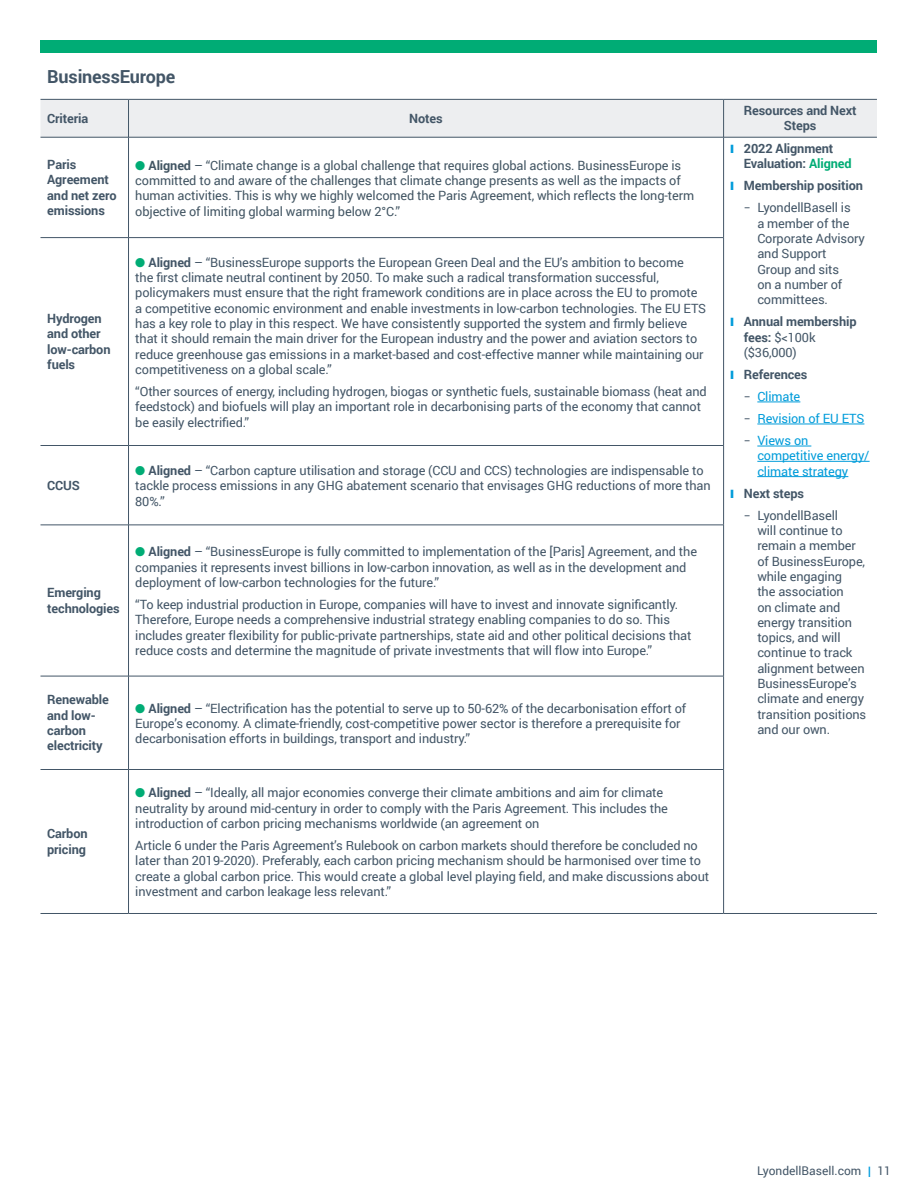
<style>
.page{position:relative;width:918px;height:1188px;background:#fff}
.page>*{position:absolute;margin:0;border:0;box-sizing:border-box;transform-origin:0 0}
.t1{font:700 18px "Roboto";letter-spacing:-.01em;color:#435667}
.t2{font:12.75px/15.3px "Roboto";letter-spacing:-.01em;color:#435667}
.t3{font:12.75px/15.3px "Roboto";letter-spacing:-.01em;color:#425563}
.t4{font:700 12.75px/15.3px "Roboto";letter-spacing:-.01em;color:#435667}
.t5{font:12.75px/22px "Roboto";letter-spacing:-.01em;color:#009cda}
.t6{font:12px "Roboto";color:#435667}
.s1{color:#00ac75}
.s2{font-weight:700}
.s3{color:#009cda}
.s4{font-weight:400;font-size:12px}
.s5{font-weight:400}
.s6{font-weight:700;color:#435667}
.s7{font-size:12px;color:#435667}
.s8{font-size:12px}
.s9{font-size:13.5px;color:#009cde}
</style>
<div class="page">
<div style="left:40px;top:40px;width:837px;height:13px;background:#00ac75"></div>
<div style="left:40px;top:100px;width:837px;height:37px;background:#edeef0"></div>
<hr style="left:40px;top:99px;width:89px;height:1px;background:#435667">
<hr style="left:129px;top:99px;width:595px;height:1px;background:#435667">
<hr style="left:128px;top:100px;width:1px;height:37px;background:#435667">
<hr style="left:724px;top:99px;width:153px;height:1px;background:#435667">
<hr style="left:723px;top:100px;width:1px;height:37px;background:#435667">
<hr style="left:40px;top:137px;width:89px;height:1px;background:#435667">
<hr style="left:129px;top:137px;width:595px;height:1px;background:#435667">
<hr style="left:128px;top:137px;width:1px;height:100px;background:#435667">
<hr style="left:724px;top:137px;width:153px;height:1px;background:#435667">
<hr style="left:723px;top:137px;width:1px;height:100px;background:#435667">
<hr style="left:40px;top:237px;width:89px;height:1px;background:#435667">
<hr style="left:129px;top:237px;width:595px;height:1px;background:#435667">
<hr style="left:128px;top:238px;width:1px;height:207px;background:#435667">
<hr style="left:723px;top:238px;width:1px;height:207px;background:#435667">
<hr style="left:40px;top:445px;width:89px;height:1px;background:#435667">
<hr style="left:129px;top:445px;width:595px;height:1px;background:#435667">
<hr style="left:128px;top:446px;width:1px;height:79px;background:#435667">
<hr style="left:723px;top:446px;width:1px;height:79px;background:#435667">
<hr style="left:40px;top:525px;width:89px;height:1px;background:#435667">
<hr style="left:129px;top:525px;width:595px;height:1px;background:#435667">
<hr style="left:128px;top:525px;width:1px;height:151px;background:#435667">
<hr style="left:723px;top:525px;width:1px;height:151px;background:#435667">
<hr style="left:40px;top:676px;width:89px;height:1px;background:#435667">
<hr style="left:129px;top:676px;width:595px;height:1px;background:#435667">
<hr style="left:128px;top:676px;width:1px;height:93px;background:#435667">
<hr style="left:723px;top:676px;width:1px;height:93px;background:#435667">
<hr style="left:40px;top:769px;width:89px;height:1px;background:#435667">
<hr style="left:129px;top:769px;width:595px;height:1px;background:#435667">
<hr style="left:128px;top:770px;width:1px;height:143px;background:#435667">
<hr style="left:723px;top:770px;width:1px;height:143px;background:#435667">
<hr style="left:40px;top:913px;width:89px;height:1px;background:#435667">
<hr style="left:129px;top:913px;width:595px;height:1px;background:#435667">
<hr style="left:724px;top:913px;width:153px;height:1px;background:#435667">
<hr style="left:757px;top:402px;width:43px;height:1px;background:#009cda">
<hr style="left:757px;top:424px;width:107px;height:1px;background:#009cda">
<hr style="left:757px;top:446px;width:54px;height:1px;background:#009cda">
<hr style="left:757px;top:461px;width:113px;height:1px;background:#009cda">
<hr style="left:757px;top:476px;width:91px;height:1px;background:#009cda">
<h1 class="t1" style="left:47px;top:64px;width:130px">BusinessEurope</h1>
<p class="t4" style="left:47px;top:110px;width:43px">Criteria</p>
<p class="t4" style="left:409px;top:110px;width:35px">Notes</p>
<p class="t4" style="left:744px;top:102px;width:114px;text-align:center">Resources and Next<br>Steps</p>
<p class="t4" style="left:47px;top:156px;width:71px">Paris<br>Agreement and net zero emissions</p>
<p class="t3" style="left:135px;top:157px;width:560px"><span class="s1">●</span> <span class="s2">Aligned</span> – “Climate change is a global challenge that requires global actions. BusinessEurope is committed to and aware of the challenges that climate change presents as well as the impacts of human activities. This is why we highly welcomed the Paris Agreement, which reflects the long-term objective of limiting global warming below 2°C.”</p>
<p class="t4" style="left:744px;top:140px;width:109px;text-indent:-14px"><span class="s3">❙</span> 2022 Alignment<br>Evaluation: <span class="s1">Aligned</span></p>
<p class="t4" style="left:730px;top:174px;width:134px;line-height:22px;text-align:center"><span class="s3">❙</span> Membership position <span class="s4">−</span> <span class="s5">LyondellBasell is</span></p>
<p class="t2" style="left:757px;top:215px;width:109px">a member of the<br>Corporate Advisory and Support<br>Group and sits<br>on a number of committees.</p>
<p class="t4" style="left:744px;top:314px;width:114px;text-indent:-14px"><span class="s3">❙</span> Annual membership fees: <span class="s5">$&lt;100k ($36,000)</span></p>
<p class="t5" style="left:744px;top:363px;width:122px;text-indent:-14px">❙ <span class="s6">References<br></span><span class="s7">−</span> Climate<br><span class="s7">−</span> Revision of EU ETS <span class="s7">−</span> Views on</p>
<p class="t5" style="left:757px;top:448px;width:114px;line-height:15.3px">competitive energy/ climate strategy</p>
<p class="t2" style="left:744px;top:482px;width:96px;line-height:22px;text-indent:-14px"><span class="s3">❙</span> <span class="s2">Next steps<br></span><span class="s8">−</span> LyondellBasell</p>
<p class="t2" style="left:757px;top:522px;width:110px">will continue to remain a member of BusinessEurope, while engaging<br>the association<br>on climate and energy transition topics, and will continue to track alignment between<br>BusinessEurope’s climate and energy transition positions and our own.</p>
<p class="t2" style="left:135px;top:254px;width:572px"><span class="s1">●</span> <span class="s2">Aligned</span> – “BusinessEurope supports the European Green Deal and the EU’s ambition to become<br>the first climate neutral continent by 2050. To make such a radical transformation successful, policymakers must ensure that the right framework conditions are in place across the EU to promote a competitive economic environment and enable investments in low-carbon technologies. The EU ETS has a key role to play in this respect. We have consistently supported the system and firmly believe that it should remain the main driver for the European industry and the power and aviation sectors to reduce greenhouse gas emissions in a market-based and cost-effective manner while maintaining our competitiveness on a global scale.”</p>
<p class="t2" style="left:135px;top:383px;width:573px">“Other sources of energy, including hydrogen, biogas or synthetic fuels, sustainable biomass (heat and feedstock) and biofuels will play an important role in decarbonising parts of the economy that cannot be easily electrified.”</p>
<p class="t4" style="left:47px;top:310px;width:65px">Hydrogen and other low-carbon fuels</p>
<p class="t2" style="left:135px;top:462px;width:577px"><span class="s1">●</span> <span class="s2">Aligned</span> – “Carbon capture utilisation and storage (CCU and CCS) technologies are indispensable to tackle process emissions in any GHG abatement scenario that envisages GHG reductions of more than<br>80%.”</p>
<p class="t4" style="left:47px;top:477px;width:34px">CCUS</p>
<p class="t2" style="left:135px;top:544px;width:563px"><span class="s1">●</span> <span class="s2">Aligned</span> – “BusinessEurope is fully committed to implementation of the [Paris] Agreement, and the companies it represents invest billions in low-carbon innovation, as well as in the development and deployment of low-carbon technologies for the future.”</p>
<p class="t2" style="left:135px;top:596px;width:558px">“To keep industrial production in Europe, companies will have to invest and innovate significantly.<br>Therefore, Europe needs a comprehensive industrial strategy enabling companies to do so. This includes greater flexibility for public-private partnerships, state aid and other political decisions that reduce costs and determine the magnitude of private investments that will flow into Europe.”</p>
<p class="t4" style="left:47px;top:585px;width:74px">Emerging technologies</p>
<p class="t4" style="left:47px;top:692px;width:63px">Renewable and low&shy;carbon electricity</p>
<p class="t2" style="left:135px;top:700px;width:553px"><span class="s1">●</span> <span class="s2">Aligned</span> – “Electrification has the potential to serve up to 50-62% of the decarbonisation effort of<br>Europe’s economy. A climate-friendly, cost-competitive power sector is therefore a prerequisite for decarbonisation efforts in buildings, transport and industry.”</p>
<p class="t4" style="left:47px;top:826px;width:42px">Carbon pricing</p>
<p class="t2" style="left:135px;top:785px;width:534px"><span class="s1">●</span> <span class="s2">Aligned</span> – “Ideally, all major economies converge their climate ambitions and aim for climate neutrality by around mid-century in order to comply with the Paris Agreement. This includes the introduction of carbon pricing mechanisms worldwide (an agreement on</p>
<p class="t2" style="left:135px;top:837px;width:576px">Article 6 under the Paris Agreement’s Rulebook on carbon markets should therefore be concluded no later than 2019-2020). Preferably, each carbon pricing mechanism should be harmonised over time to create a global carbon price. This would create a global level playing field, and make discussions about investment and carbon leakage less relevant.”</p>
<p class="t6" style="left:757px;top:1162px;width:135px">LyondellBasell.com <span class="s9">l</span> 11</p>
</div>
